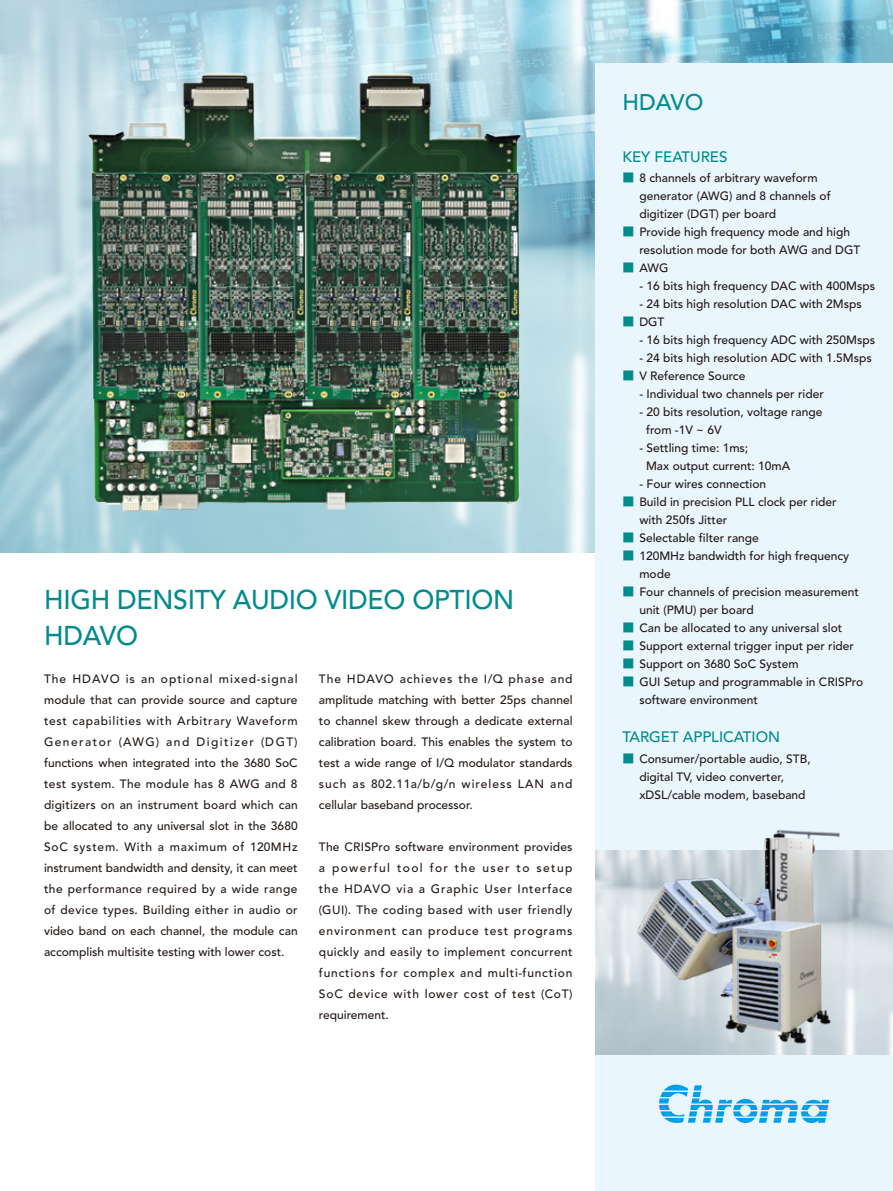
<style>
.page{position:relative;width:893px;height:1191px;background:#fff}
.page>*{position:absolute;margin:0;border:0;box-sizing:border-box;transform-origin:0 0}
.正常{font:500 27px "Avenir";letter-spacing:-.01em;color:#008b8c}
.正常-2{font:500 22.5px "Avenir";color:#008b8c}
.正常-3{font:500 15px "Avenir";color:#008b8c}
.正常-4{font:500 12px/21px "Avenir";color:#221815}
.s1{font-family:"AR Hei B5";color:#008b8c}
</style>
<div class="page">
<img style="left:0;top:0;width:893px;height:553px">
<div style="left:595px;top:64px;width:298px;height:1127px;background:#eaf6fd"></div>
<svg style="left:659px;top:1084px;width:170px;height:39px"></svg>
<img style="left:595px;top:850px;width:298px;height:204px">
<img style="left:634px;top:830px;width:211px;height:216px">
<img style="left:79px;top:66px;width:450px;height:450px">
<p class="正常" style="left:44px;top:584px;width:472px">HIGH DENSITY AUDIO VIDEO OPTION</p>
<p class="正常" style="left:44px;top:620px;width:96px">HDAVO</p>
<p class="正常-4" style="left:44px;top:668px;width:255px;text-align:justify">The HDAVO is an optional mixed-signal module that can provide source and capture test capabilities with Arbitrary Waveform Generator (AWG) and Digitizer (DGT) functions when integrated into the 3680 SoC test system. The module has 8 AWG and 8 digitizers on an instrument board which can be allocated to any universal slot in the 3680<br>SoC system. With a maximum of 120MHz instrument bandwidth and density, it can meet the performance required by a wide range of device types. Building either in audio or video band on each channel, the module can accomplish multisite testing with lower cost.</p>
<p class="正常-4" style="left:319px;top:668px;width:255px;text-align:justify">The HDAVO achieves the I/Q phase and amplitude matching with better 25ps channel to channel skew through a dedicate external calibration board. This enables the system to test a wide range of I/Q modulator standards such as 802.11a/b/g/n wireless LAN and cellular baseband processor.</p>
<p class="正常-4" style="left:319px;top:836px;width:255px;text-align:justify">The CRISPro software environment provides a powerful tool for the user to setup the HDAVO via a Graphic User Interface (GUI). The coding based with user friendly environment can produce test programs quickly and easily to implement concurrent functions for complex and multi-function SoC device with lower cost of test (CoT) requirement.</p>
<p class="正常-2" style="left:622px;top:89px;width:83px">HDAVO</p>
<p class="正常-3" style="left:622px;top:148px;width:107px">KEY FEATURES</p>
<p class="正常-4" style="left:639px;top:169px;width:193px;line-height:18px;text-indent:-17px"><span class="s1">■</span> 8 channels of arbitrary waveform generator (AWG) and 8 channels of</p>
<p class="正常-4" style="left:639px;top:204px;width:138px">digitizer (DGT) per board</p>
<p class="正常-4" style="left:639px;top:223px;width:222px;line-height:18px;text-indent:-17px"><span class="s1">■</span> Provide high frequency mode and high resolution mode for both AWG and DGT</p>
<p class="正常-4" style="left:622px;top:258px;width:48px"><span class="s1">■</span> AWG</p>
<p class="正常-4" style="left:639px;top:276px;width:237px">- 16 bits high frequency DAC with 400Msps</p>
<p class="正常-4" style="left:639px;top:294px;width:224px">- 24 bits high resolution DAC with 2Msps</p>
<p class="正常-4" style="left:622px;top:312px;width:44px"><span class="s1">■</span> DGT</p>
<p class="正常-4" style="left:639px;top:330px;width:237px">- 16 bits high frequency ADC with 250Msps</p>
<p class="正常-4" style="left:639px;top:348px;width:234px">- 24 bits high resolution ADC with 1.5Msps</p>
<p class="正常-4" style="left:622px;top:366px;width:125px"><span class="s1">■</span> V Reference Source</p>
<p class="正常-4" style="left:639px;top:384px;width:186px">- Individual two channels per rider</p>
<p class="正常-4" style="left:639px;top:402px;width:185px">- 20 bits resolution, voltage range</p>
<p class="正常-4" style="left:646px;top:420px;width:77px">from -1V ~ 6V</p>
<p class="正常-4" style="left:639px;top:438px;width:110px">- Settling time: 1ms;</p>
<p class="正常-4" style="left:646px;top:456px;width:146px">Max output current: 10mA</p>
<p class="正常-4" style="left:639px;top:474px;width:128px">- Four wires connection</p>
<p class="正常-4" style="left:622px;top:492px;width:216px"><span class="s1">■</span> Build in precision PLL clock per rider</p>
<p class="正常-4" style="left:639px;top:510px;width:89px">with 250fs Jitter</p>
<p class="正常-4" style="left:622px;top:528px;width:138px"><span class="s1">■</span> Selectable filter range</p>
<p class="正常-4" style="left:639px;top:547px;width:211px;line-height:18px;text-indent:-17px"><span class="s1">■</span> 120MHz bandwidth for high frequency mode</p>
<p class="正常-4" style="left:639px;top:583px;width:221px;line-height:18px;text-indent:-17px"><span class="s1">■</span> Four channels of precision measurement unit (PMU) per board</p>
<p class="正常-4" style="left:622px;top:618px;width:221px"><span class="s1">■</span> Can be allocated to any universal slot</p>
<p class="正常-4" style="left:622px;top:636px;width:233px"><span class="s1">■</span> Support external trigger input per rider</p>
<p class="正常-4" style="left:622px;top:654px;width:178px"><span class="s1">■</span> Support on 3680 SoC System</p>
<p class="正常-4" style="left:639px;top:673px;width:225px;line-height:18px;text-indent:-17px"><span class="s1">■</span> GUI Setup and programmable in CRISPro software environment</p>
<p class="正常-3" style="left:622px;top:728px;width:159px">TARGET APPLICATION</p>
<p class="正常-4" style="left:622px;top:748px;width:190px"><span class="s1">■</span> Consumer/portable audio, STB,</p>
<p class="正常-4" style="left:639px;top:766px;width:146px">digital TV, video converter,</p>
<p class="正常-4" style="left:639px;top:784px;width:168px">xDSL/cable modem, baseband</p>
</div>
